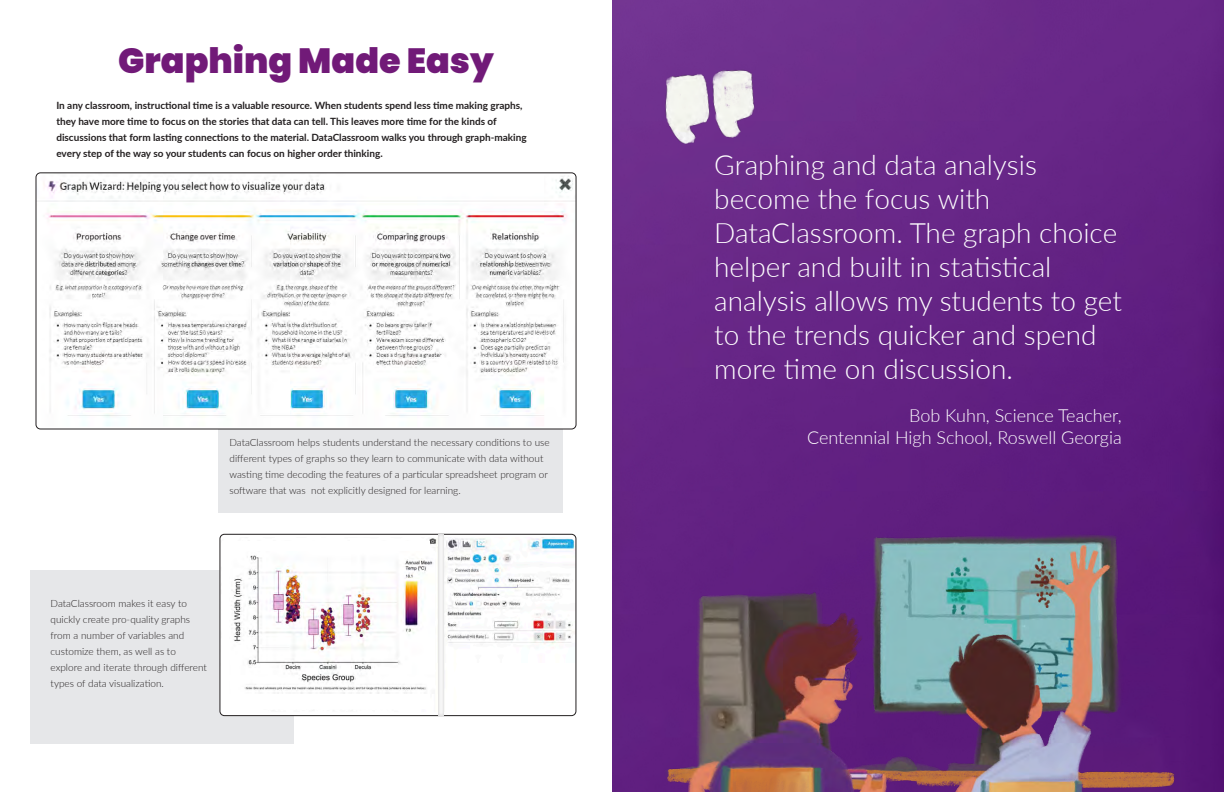
<style>
.page{position:relative;width:1224px;height:792px;background:#fff}
.page>*{position:absolute;margin:0;border:0;box-sizing:border-box;transform-origin:0 0}
.t1{font:900 35px "Poppins";color:#711a78}
.t2{font:300 28px/34px "Lato";color:#fff}
.t3{font:300 18px "Lato";color:#fff}
.t4{font:300 10px/16px "Lato";color:#231f20}
.t5{font:700 10px/16px "Lato";color:#231f20}
</style>
<div class="page">
<div style="left:31px;top:571px;width:263px;height:173px;background:#e6e7e9"></div>
<div style="left:218px;top:323px;width:344px;height:190px;background:#e6e7e9"></div>
<img style="left:222px;top:537px;width:352px;height:175px">
<div style="left:220px;top:534px;width:356px;height:182px;border:1px solid #231f20;border-radius:4px"></div>
<div style="left:437px;top:532px;width:8px;height:184px;background:#efefef"></div>
<div style="left:222px;top:541px;width:208px;height:168px;background:#fff"></div>
<img style="left:233px;top:552px;width:202px;height:141px">
<img style="left:36px;top:173px;width:540px;height:256px">
<div style="left:36px;top:173px;width:540px;height:256px;border:1px solid #231f20;border-radius:5px"></div>
<img style="left:612px;top:0;width:612px;height:792px">
<img style="left:612px;top:17px;width:234px;height:211px">
<img style="left:661px;top:498px;width:550px;height:294px">
<p class="t1" style="left:118px;top:40px;width:377px">Graphing Made Easy</p>
<p class="t5" style="left:56px;top:97px;width:472px">In any classroom, instructional time is a valuable resource. When students spend less time making graphs, they have more time to focus on the stories that data can tell. This leaves more time for the kinds of discussions that form lasting connections to the material. DataClassroom walks you through graph-making every step of the way so your students can focus on higher order thinking.</p>
<p class="t4" style="left:230px;top:434px;width:322px">DataClassroom helps students understand the necessary conditions to use different types of graphs so they learn to communicate with data without wasting time decoding the features of a particular spreadsheet program or software that was not explicitly designed for learning.</p>
<p class="t4" style="left:51px;top:595px;width:158px">DataClassroom makes it easy to quickly create pro-quality graphs from a number of variables and customize them, as well as to explore and iterate through different types of data visualization.</p>
<p class="t2" style="left:714px;top:147px;width:409px">Graphing and data analysis become the focus with<br>DataClassroom. The graph choice helper and built in statistical analysis allows my students to get to the trends quicker and spend more time on discussion.</p>
<p class="t3" style="left:909px;top:403px;width:214px">Bob Kuhn, Science Teacher,</p>
<p class="t3" style="left:807px;top:425px;width:316px">Centennial High School, Roswell Georgia</p>
</div>
